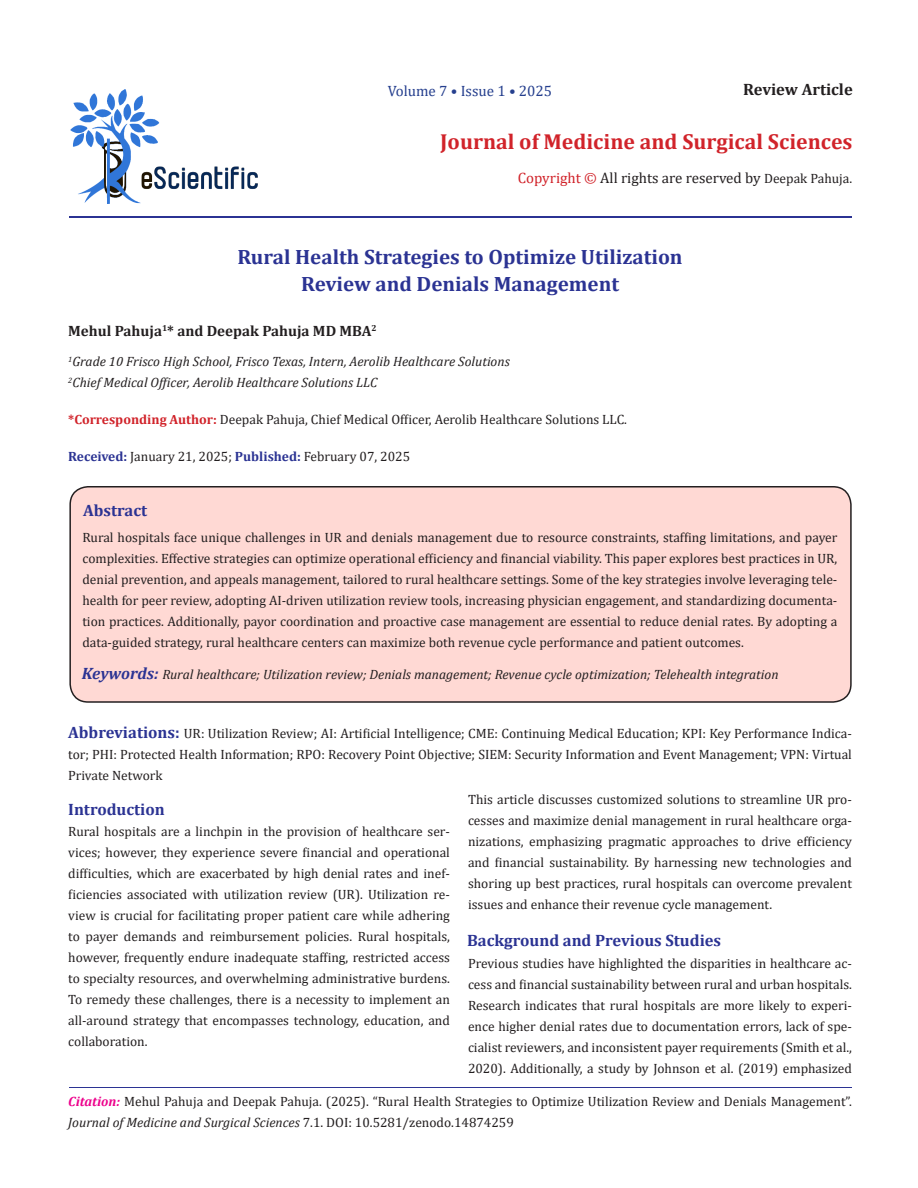
<style>
.page{position:relative;width:918px;height:1188px;background:#fff}
.page>*{position:absolute;margin:0;border:0;box-sizing:border-box;transform-origin:0 0}
.t1{font:700 21.75px "Cambria";color:#d1232a}
.t2{font:700 20.85px "Cambria";color:#2b3393}
.t3{font:700 16.5px "Cambria";color:#2b3393}
.t4{font:700 16.5px "Cambria";color:#231f20}
.t5{font:15px "Cambria";color:#231f20}
.t6{font:700 15px "Cambria";color:#231f20}
.t7{font:15px "Cambria";color:#253f8e}
.t8{font:13.5px/21px "Cambria";color:#231f20;text-align:justify}
.t9{font:italic 13.5px "Cambria";color:#231f20}
.s1{color:#d1232a}
.s2{font-size:13.5px}
.s3{font-weight:700;font-size:13.35px;color:#d1232a}
.s4{font-weight:700;color:#2b3393}
.s5{font-weight:700;font-size:16.5px;color:#2b3393}
.s6{font-weight:700;font-style:italic;color:#ed028c}
.s7{font-style:italic}
</style>
<div class="page">
<div style="left:70px;top:487px;width:781px;height:215px;background:#ffd9d4;border-radius:18px"></div>
<div style="left:69px;top:486px;width:783px;height:217px;border:2px solid #231f20;border-radius:18px"></div>
<img style="left:70px;top:89px;width:187px;height:114px">
<hr style="left:69px;top:216px;width:782px;height:2px;background:#2b3393">
<hr style="left:69px;top:1088px;width:782px;height:1px;background:#2b3393">
<p class="t7" style="left:388px;top:82px;width:166px">Volume 7 • Issue 1 • 2025</p>
<p class="t4" style="left:743px;top:78px;width:111px">Review Article</p>
<p class="t1" style="left:440px;top:126px;width:414px">Journal of Medicine and Surgical Sciences</p>
<p class="t5" style="left:518px;top:169px;width:336px"><span class="s1">Copyright ©</span> All rights are reserved by <span class="s2">Deepak Pahuja.</span></p>
<p class="t2" style="left:237px;top:242px;width:447px">Rural Health Strategies to Optimize Utilization</p>
<p class="t2" style="left:301px;top:269px;width:319px">Review and Denials Management</p>
<p class="t6" style="left:68px;top:320px;width:310px">Mehul Pahuja<sup>1</sup>* and Deepak Pahuja MD MBA<sup>2</sup></p>
<p class="t9" style="left:68px;top:352px;width:443px"><sup>1</sup>Grade 10 Frisco High School, Frisco Texas, Intern, Aerolib Healthcare Solutions</p>
<p class="t9" style="left:68px;top:373px;width:311px"><sup>2</sup>Chief Medical Officer, Aerolib Healthcare Solutions LLC</p>
<p class="t8" style="left:68px;top:409px;width:560px"><span class="s3">*Corresponding Author:</span> Deepak Pahuja, Chief Medical Officer, Aerolib Healthcare Solutions LLC.</p>
<p class="t8" style="left:68px;top:446px;width:343px"><span class="s4">Received:</span> January 21, 2025; <span class="s4">Published:</span> February 07, 2025</p>
<p class="t3" style="left:83px;top:499px;width:65px">Abstract</p>
<p class="t8" style="left:82px;top:527px;width:756px">Rural hospitals face unique challenges in UR and denials management due to resource constraints, staffing limitations, and payer complexities. Effective strategies can optimize operational efficiency and financial viability. This paper explores best practices in UR, denial prevention, and appeals management, tailored to rural healthcare settings. Some of the key strategies involve leveraging tele&shy;health for peer review, adopting AI-driven utilization review tools, increasing physician engagement, and standardizing documenta&shy;tion practices. Additionally, payor coordination and proactive case management are essential to reduce denial rates. By adopting a data-guided strategy, rural healthcare centers can maximize both revenue cycle performance and patient outcomes.</p>
<p class="t9" style="left:82px;top:665px;width:698px"><span class="s5">Keywords:</span> Rural healthcare; Utilization review; Denials management; Revenue cycle optimization; Telehealth integration</p>
<p class="t8" style="left:68px;top:723px;width:785px"><span class="s5">Abbreviations:</span> UR: Utilization Review; AI: Artificial Intelligence; CME: Continuing Medical Education; KPI: Key Performance Indica&shy;tor; PHI: Protected Health Information; RPO: Recovery Point Objective; SIEM: Security Information and Event Management; VPN: Virtual Private Network</p>
<p class="t3" style="left:68px;top:798px;width:98px">Introduction</p>
<p class="t8" style="left:68px;top:820px;width:383px">Rural hospitals are a linchpin in the provision of healthcare ser&shy;vices; however, they experience severe financial and operational difficulties, which are exacerbated by high denial rates and inef&shy;ficiencies associated with utilization review (UR). Utilization re&shy;view is crucial for facilitating proper patient care while adhering to payer demands and reimbursement policies. Rural hospitals, however, frequently endure inadequate staffing, restricted access to specialty resources, and overwhelming administrative burdens.<br>To remedy these challenges, there is a necessity to implement an all-around strategy that encompasses technology, education, and collaboration.</p>
<p class="t8" style="left:468px;top:789px;width:386px">This article discusses customized solutions to streamline UR pro&shy;cesses and maximize denial management in rural healthcare orga&shy;nizations, emphasizing pragmatic approaches to drive efficiency and financial sustainability. By harnessing new technologies and shoring up best practices, rural hospitals can overcome prevalent issues and enhance their revenue cycle management.</p>
<p class="t3" style="left:467px;top:929px;width:255px">Background and Previous Studies</p>
<p class="t8" style="left:468px;top:952px;width:386px">Previous studies have highlighted the disparities in healthcare ac&shy;cess and financial sustainability between rural and urban hospitals.<br>Research indicates that rural hospitals are more likely to experi&shy;ence higher denial rates due to documentation errors, lack of spe&shy;cialist reviewers, and inconsistent payer requirements (Smith et al., 2020). Additionally, a study by Johnson et al. (2019) emphasized</p>
<p class="t8" style="left:68px;top:1091px;width:785px"><span class="s6">Citation:</span> Mehul Pahuja and Deepak Pahuja. (2025). “Rural Health Strategies to Optimize Utilization Review and Denials Management”.<br><span class="s7">Journal of Medicine and Surgical Sciences</span> 7.1. DOI: 10.5281/zenodo.14874259</p>
</div>
